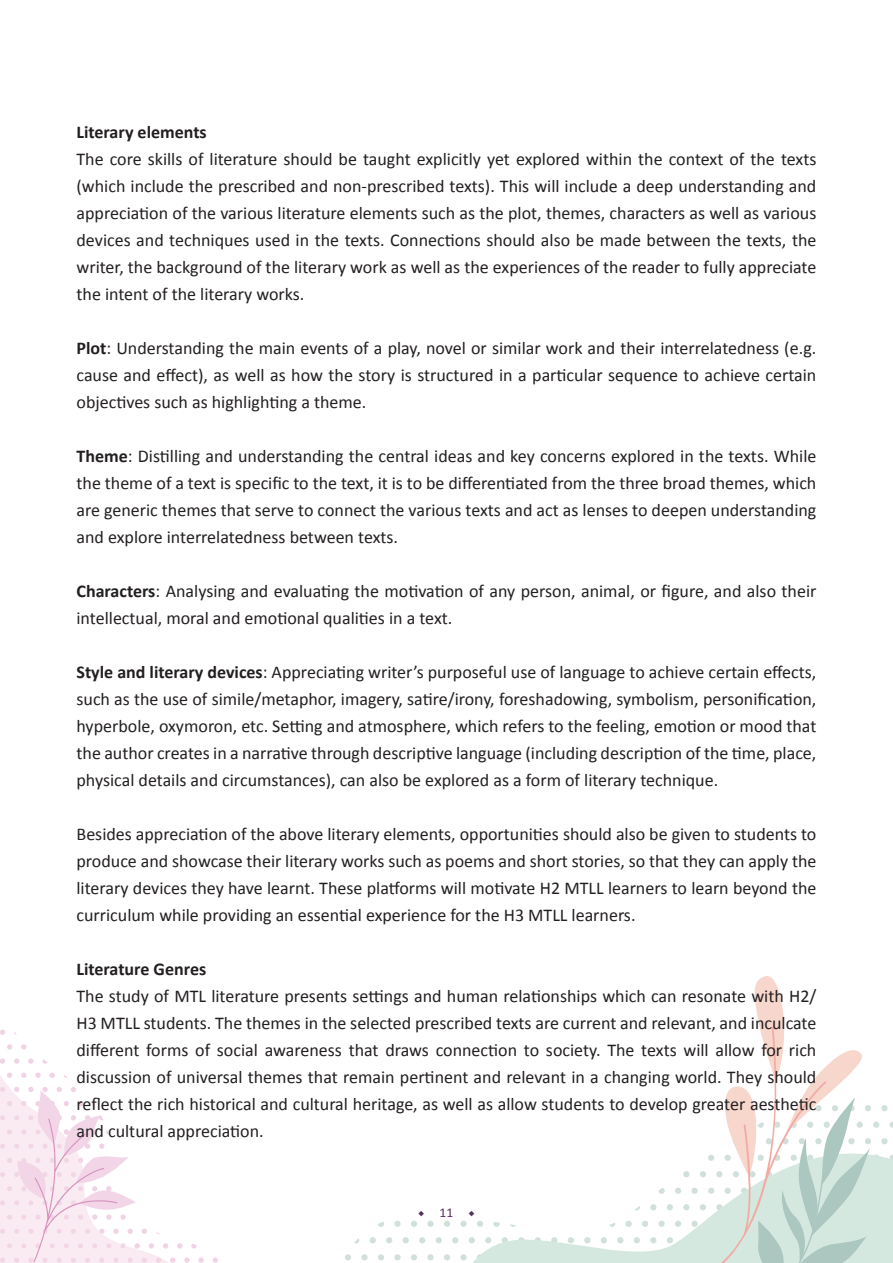
<style>
.page{position:relative;width:893px;height:1263px;background:#fff}
.page>*{position:absolute;margin:0;border:0;box-sizing:border-box;transform-origin:0 0}
.t1{font:18px/27px "Calibri";color:#231f20;text-align:justify}
.t2{font:700 18px "Calibri";color:#231f20}
.t3{font:13.5px "Minion Pro";color:#542e5c}
.s1{font-weight:700}
.s2{font-family:"Calibri"}
</style>
<div class="page">
<svg style="left:378px;top:1222px;width:6px;height:5px"></svg>
<div style="left:394px;top:1221px;width:7px;height:6px;background:#d1e0db;border-radius:50%"></div>
<svg style="left:411px;top:1221px;width:6px;height:6px"></svg>
<div style="left:427px;top:1221px;width:7px;height:6px;background:#d1e0db;border-radius:50%"></div>
<svg style="left:444px;top:1221px;width:6px;height:6px"></svg>
<svg style="left:354px;top:1238px;width:5px;height:5px"></svg>
<svg style="left:370px;top:1237px;width:6px;height:6px"></svg>
<svg style="left:386px;top:1237px;width:6px;height:6px"></svg>
<svg style="left:403px;top:1237px;width:6px;height:6px"></svg>
<svg style="left:419px;top:1237px;width:6px;height:6px"></svg>
<svg style="left:436px;top:1237px;width:6px;height:6px"></svg>
<svg style="left:452px;top:1237px;width:6px;height:6px"></svg>
<svg style="left:345px;top:1254px;width:6px;height:6px"></svg>
<div style="left:361px;top:1254px;width:7px;height:6px;background:#d1e0db;border-radius:50%"></div>
<svg style="left:378px;top:1254px;width:6px;height:6px"></svg>
<div style="left:394px;top:1254px;width:7px;height:6px;background:#d1e0db;border-radius:50%"></div>
<svg style="left:411px;top:1254px;width:6px;height:6px"></svg>
<div style="left:427px;top:1254px;width:7px;height:6px;background:#d1e0db;border-radius:50%"></div>
<svg style="left:444px;top:1254px;width:6px;height:6px"></svg>
<svg style="left:458px;top:1105px;width:435px;height:158px"></svg>
<svg style="left:700px;top:976px;width:179px;height:287px"></svg>
<svg style="left:213px;top:1257px;width:5px;height:6px"></svg>
<svg style="left:0;top:1029px;width:5px;height:6px"></svg>
<svg style="left:0;top:1044px;width:204px;height:219px"></svg>
<p class="t2" style="left:77px;top:120px;width:132px">Literary elements</p>
<p class="t1" style="left:77px;top:145px;width:741px">The core skills of literature should be taught explicitly yet explored within the context of the texts (which include the prescribed and non-prescribed texts). This will include a deep understanding and appreciation of the various literature elements such as the plot, themes, characters as well as various devices and techniques used in the texts. Connections should also be made between the texts, the writer, the background of the literary work as well as the experiences of the reader to fully appreciate the intent of the literary works.</p>
<p class="t1" style="left:77px;top:334px;width:741px"><span class="s1">Plot</span>: Understanding the main events of a play, novel or similar work and their interrelatedness (e.g. cause and effect), as well as how the story is structured in a particular sequence to achieve certain objectives such as highlighting a theme.</p>
<p class="t1" style="left:77px;top:442px;width:741px"><span class="s1">Theme</span>: Distilling and understanding the central ideas and key concerns explored in the texts. While the theme of a text is specific to the text, it is to be differentiated from the three broad themes, which are generic themes that serve to connect the various texts and act as lenses to deepen understanding and explore interrelatedness between texts.</p>
<p class="t1" style="left:77px;top:577px;width:741px"><span class="s1">Characters</span>: Analysing and evaluating the motivation of any person, animal, or figure, and also their intellectual, moral and emotional qualities in a text.</p>
<p class="t1" style="left:77px;top:658px;width:741px"><span class="s1">Style and literary devices</span>: Appreciating writer’s purposeful use of language to achieve certain effects, such as the use of simile/metaphor, imagery, satire/irony, foreshadowing, symbolism, personification, hyperbole, oxymoron, etc. Setting and atmosphere, which refers to the feeling, emotion or mood that the author creates in a narrative through descriptive language (including description of the time, place, physical details and circumstances), can also be explored as a form of literary technique.</p>
<p class="t1" style="left:77px;top:820px;width:741px">Besides appreciation of the above literary elements, opportunities should also be given to students to produce and showcase their literary works such as poems and short stories, so that they can apply the literary devices they have learnt. These platforms will motivate H2 MTLL learners to learn beyond the curriculum while providing an essential experience for the H3 MTLL learners.</p>
<p class="t2" style="left:77px;top:957px;width:131px">Literature Genres</p>
<p class="t1" style="left:77px;top:982px;width:741px">The study of MTL literature presents settings and human relationships which can resonate with H2/ H3 MTLL students. The themes in the selected prescribed texts are current and relevant, and inculcate different forms of social awareness that draws connection to society. The texts will allow for rich discussion of universal themes that remain pertinent and relevant in a changing world. They should reflect the rich historical and cultural heritage, as well as allow students to develop greater aesthetic and cultural appreciation.</p>
<p class="t3" style="left:418px;top:1204px;width:58px">◆ <span class="s2">11</span> ◆</p>
</div>
